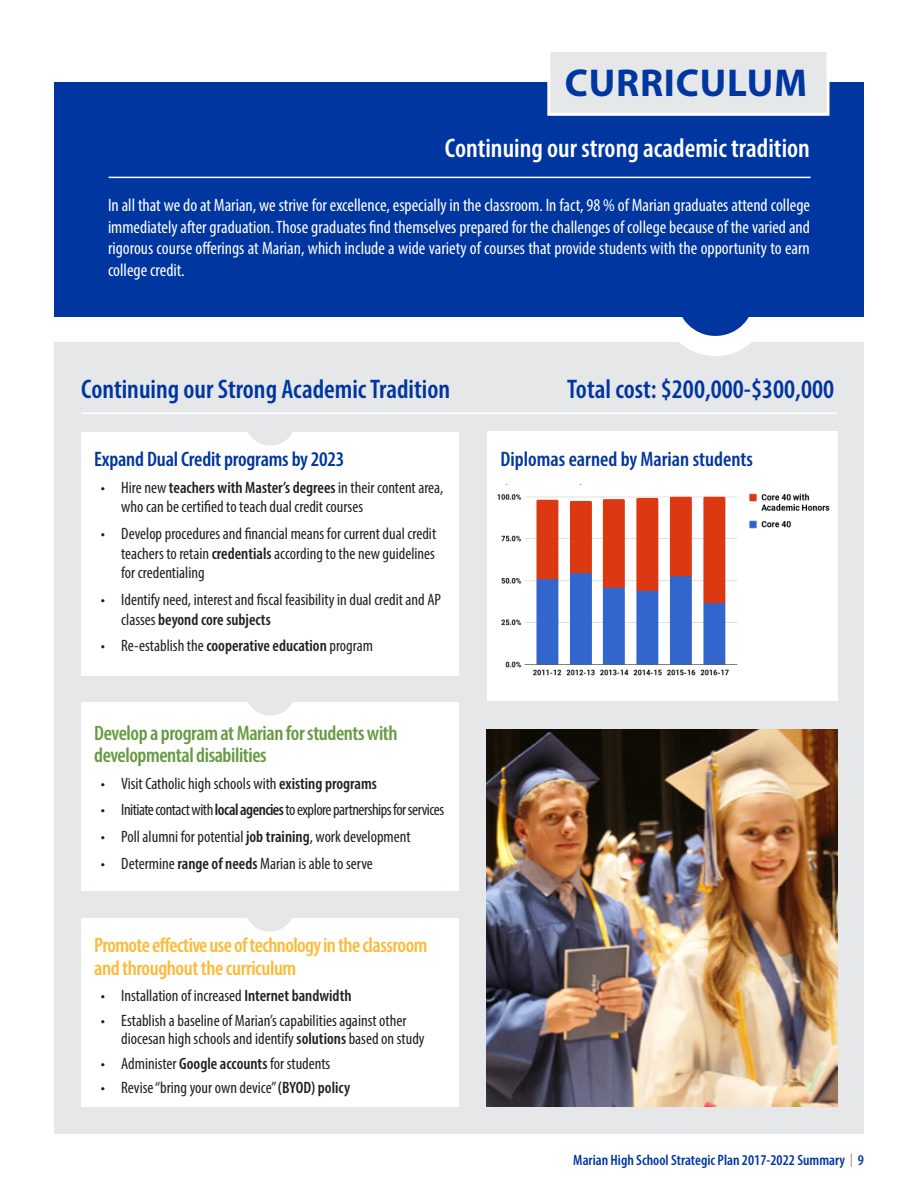
<style>
.page{position:relative;width:918px;height:1188px;background:#fff}
.page>*{position:absolute;margin:0;border:0;box-sizing:border-box;transform-origin:0 0}
.t1{font:700 39px "Myriad Pro";letter-spacing:.02em;color:#0036a0}
.t2{font:600 condensed 27px "Myriad Pro";color:#0036a0}
.t3{font:600 condensed 27px "Myriad Pro";color:#fff}
.t4{font:600 condensed 21px/22.5px "Myriad Pro";letter-spacing:-.02em;color:#fbbb3a}
.t5{font:600 condensed 21px/22.5px "Myriad Pro";letter-spacing:-.02em;color:#669b42}
.t6{font:600 condensed 21px "Myriad Pro";letter-spacing:-.005em;color:#0036a0}
.t7{font:condensed 18px/21.6px "Myriad Pro";color:#fff;text-align:justify}
.t8{font:condensed 16.5px/19.8px "Myriad Pro";color:#231f20}
.t9{font:condensed 16.5px "Myriad Pro";letter-spacing:-.03em;color:#231f20}
.t10{font:600 condensed 15px "Myriad Pro";color:#0036a0}
.s1{font-weight:600}
.s2{font-weight:300;font-size:19.5px;color:#808285}
</style>
<div class="page">
<div style="left:54px;top:343px;width:810px;height:791px;background:#e6e7e9"></div>
<div style="left:662px;top:248px;width:107px;height:108px;background:#fff;border-radius:50%"></div>
<div style="left:677px;top:258px;width:77px;height:78px;background:#0036a0;border-radius:50%"></div>
<div style="left:54px;top:82px;width:810px;height:234px;background:#0036a0"></div>
<hr style="left:109px;top:177px;width:702px;height:1px;background:#fff">
<div style="left:547px;top:49px;width:283px;height:67px;background:#e6e7e9;border:3px solid #fff"></div>
<div style="left:81px;top:432px;width:378px;height:243px;background:#fff"></div>
<svg style="left:248px;top:432px;width:45px;height:14px"></svg>
<div style="left:81px;top:702px;width:378px;height:189px;background:#fff"></div>
<svg style="left:248px;top:702px;width:45px;height:14px"></svg>
<div style="left:81px;top:918px;width:378px;height:189px;background:#fff"></div>
<svg style="left:247px;top:918px;width:45px;height:14px"></svg>
<hr style="left:81px;top:413px;width:756px;height:1px;background:#fff">
<div style="left:487px;top:431px;width:351px;height:270px;background:#fff"></div>
<img style="left:486px;top:729px;width:351px;height:378px">
<img style="left:497px;top:493px;width:332px;height:183px">
<p class="t1" style="left:565px;top:57px;width:244px">CURRICULUM</p>
<p class="t3" style="left:445px;top:132px;width:367px">Continuing our strong academic tradition</p>
<p class="t7" style="left:108px;top:194px;width:704px">In all that we do at Marian, we strive for excellence, especially in the classroom. In fact, 98 % of Marian graduates attend college immediately after graduation. Those graduates find themselves prepared for the challenges of college because of the varied and rigorous course offerings at Marian, which include a wide variety of courses that provide students with the opportunity to earn college credit.</p>
<p class="t2" style="left:81px;top:373px;width:370px">Continuing our Strong Academic Tradition</p>
<p class="t2" style="left:567px;top:373px;width:268px">Total cost: $200,000-$300,000</p>
<p class="t6" style="left:94px;top:446px;width:252px">Expand Dual Credit programs by 2023</p>
<p class="t8" style="left:121px;top:477px;width:324px;text-indent:-20px">• Hire new <span class="s1">teachers with Master’s degrees</span> in their content area, who can be certified to teach dual credit courses</p>
<p class="t8" style="left:121px;top:523px;width:316px;text-align:justify;text-indent:-20px">• Develop procedures and financial means for current dual credit teachers to retain <span class="s1">credentials</span> according to the new guidelines for credentialing</p>
<p class="t8" style="left:121px;top:589px;width:321px;text-indent:-20px">• Identify need, interest and fiscal feasibility in dual credit and AP classes <span class="s1">beyond core subjects</span></p>
<p class="t8" style="left:101px;top:636px;width:274px">• Re-establish the <span class="s1">cooperative education</span> program</p>
<p class="t5" style="left:94px;top:721px;width:305px">Develop a program at Marian for students with developmental disabilities</p>
<p class="t8" style="left:101px;top:773px;width:278px">• Visit Catholic high schools with <span class="s1">existing programs</span></p>
<p class="t9" style="left:101px;top:800px;width:345px">• Initiate contact with <span class="s1">local agencies</span> to explore partnerships for services</p>
<p class="t8" style="left:101px;top:826px;width:311px">• Poll alumni for potential <span class="s1">job training</span>, work development</p>
<p class="t8" style="left:101px;top:853px;width:273px">• Determine <span class="s1">range of needs</span> Marian is able to serve</p>
<p class="t4" style="left:94px;top:934px;width:335px">Promote effective use of technology in the classroom and throughout the curriculum</p>
<p class="t8" style="left:101px;top:986px;width:252px">• Installation of increased <span class="s1">Internet bandwidth</span></p>
<p class="t8" style="left:121px;top:1011px;width:305px;line-height:18px;text-indent:-20px">• Establish a baseline of Marian’s capabilities against other diocesan high schools and identify <span class="s1">solutions</span> based on study</p>
<p class="t8" style="left:101px;top:1053px;width:231px">• Administer <span class="s1">Google accounts</span> for students</p>
<p class="t8" style="left:101px;top:1078px;width:251px">• Revise “bring your own device” <span class="s1">(BYOD) policy</span></p>
<p class="t6" style="left:501px;top:446px;width:254px">Diplomas earned by Marian students</p>
<p class="t10" style="left:573px;top:1151px;width:292px">Marian High School Strategic Plan 2017-2022 Summary <span class="s2">I</span> 9</p>
</div>
